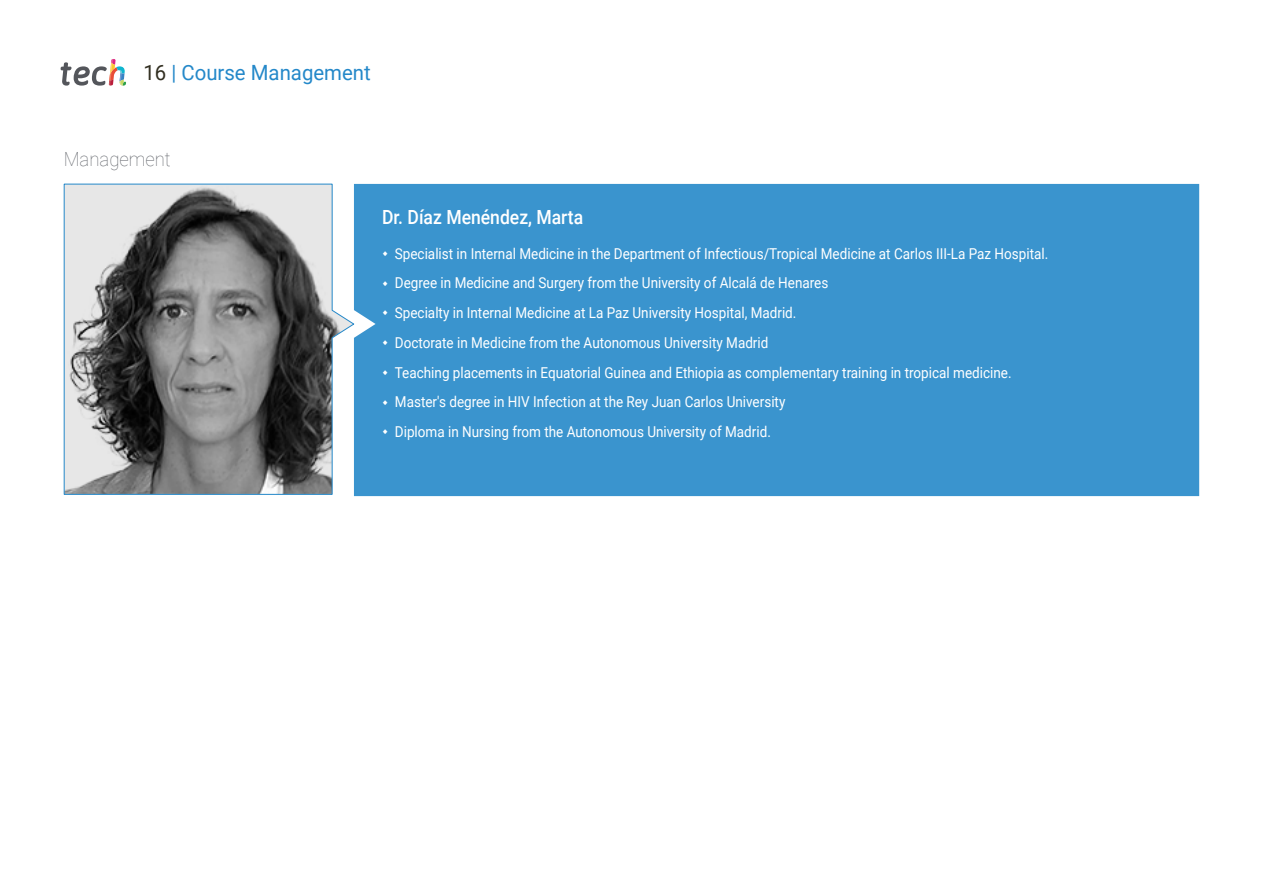
<style>
.page{position:relative;width:1263px;height:893px;background:#fff}
.page>*{position:absolute;margin:0;border:0;box-sizing:border-box;transform-origin:0 0}
.t1{font:21px "Roboto";color:#2488c9}
.t2{font:500 19.5px "Roboto";color:#fff;scale:.9 1}
.t3{font:100 19.5px "Roboto";color:#61646a;scale:.95 1}
.t4{font:15px/29.7px "Roboto";color:#fff;scale:.9 1}
.s1{color:#312e20}
</style>
<div class="page">
<svg style="left:61px;top:59px;width:65px;height:27px"></svg>
<div style="left:354px;top:184px;width:845px;height:312px;background:#3a94ce"></div>
<svg style="left:64px;top:184px;width:290px;height:311px;background:#88898a"></svg>
<svg style="left:383px;top:251px;width:4px;height:5px"></svg>
<svg style="left:383px;top:281px;width:4px;height:5px"></svg>
<svg style="left:383px;top:311px;width:4px;height:5px"></svg>
<svg style="left:383px;top:340px;width:4px;height:5px"></svg>
<svg style="left:383px;top:370px;width:4px;height:5px"></svg>
<svg style="left:383px;top:400px;width:4px;height:5px"></svg>
<svg style="left:383px;top:430px;width:4px;height:5px"></svg>
<h1 class="t1" style="left:144px;top:57px;width:229px"><span class="s1">16</span> | Course Management</h1>
<h2 class="t3" style="left:64px;top:145px;width:114px">Management</h2>
<h2 class="t2" style="left:382px;top:203px;width:225px">Dr. Díaz Menéndez, Marta</h2>
<p class="t4" style="left:395px;top:238px;width:727px">Specialist in Internal Medicine in the Department of Infectious/Tropical Medicine at Carlos III-La Paz Hospital.<br>Degree in Medicine and Surgery from the University of Alcalá de Henares<br>Specialty in Internal Medicine at La Paz University Hospital, Madrid.<br>Doctorate in Medicine from the Autonomous University Madrid<br>Teaching placements in Equatorial Guinea and Ethiopia as complementary training in tropical medicine.<br>Master's degree in HIV Infection at the Rey Juan Carlos University<br>Diploma in Nursing from the Autonomous University of Madrid.</p>
</div>
